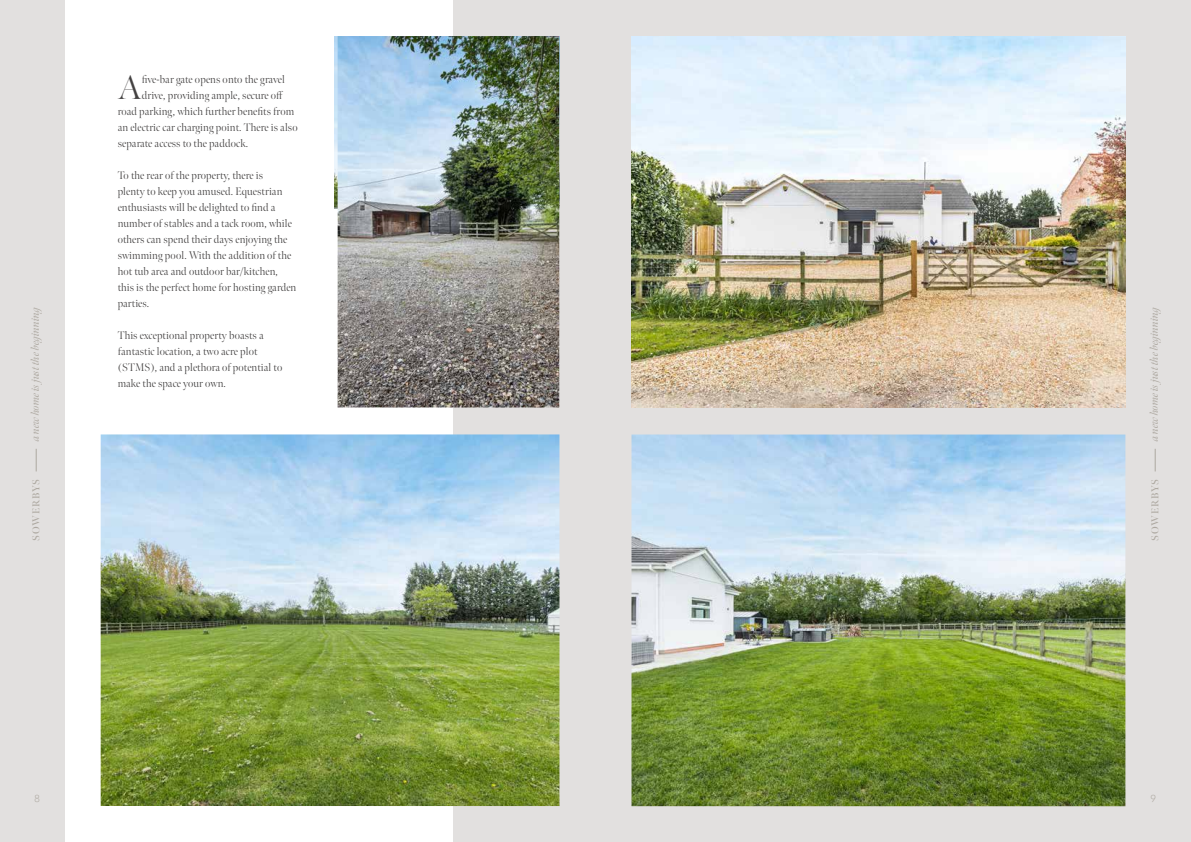
<style>
.page{position:relative;width:1191px;height:842px;background:#fff}
.page>*{position:absolute;margin:0;border:0;box-sizing:border-box;transform-origin:0 0}
.t1{font:300 34px "Meno Banner";color:#434141}
.t2{font:300 11px/16px "Meno Banner";letter-spacing:.01em;color:#434141}
.t3{font:italic 11px "Meno Banner";letter-spacing:-.01em;color:#ada8a0}
.t4{font:600 10px "Meno Banner";letter-spacing:.08em;color:#ada8a0}
.t5{font:300 10px "Quasimoda";color:#ada8a0}
</style>
<div class="page">
<div style="left:0;top:0;width:595px;height:842px;background:#e2e0df"></div>
<div style="left:595px;top:0;width:596px;height:842px;background:#e2e0df"></div>
<svg style="left:36px;top:449px;width:1px;height:22px"></svg>
<svg style="left:1155px;top:449px;width:1px;height:22px"></svg>
<div style="left:65px;top:0;width:387px;height:842px;background:#fff"></div>
<img style="left:631px;top:434px;width:494px;height:372px">
<img style="left:101px;top:434px;width:458px;height:372px">
<img style="left:631px;top:36px;width:494px;height:371px">
<img style="left:338px;top:36px;width:221px;height:371px">
<h1 class="t1" style="left:118px;top:67px;width:25px">A</h1>
<p class="t2" style="left:142px;top:71px;width:144px">five-bar gate opens onto the gravel</p>
<p class="t2" style="left:142px;top:87px;width:143px">drive, providing ample, secure off</p>
<p class="t2" style="left:118px;top:103px;width:178px">road parking, which further benefits from</p>
<p class="t2" style="left:118px;top:119px;width:181px">an electric car charging point. There is also</p>
<p class="t2" style="left:118px;top:135px;width:132px">separate access to the paddock.</p>
<p class="t2" style="left:118px;top:167px;width:180px">To the rear of the property, there is<br>plenty to keep you amused. Equestrian enthusiasts will be delighted to find a number of stables and a tack room, while others can spend their days enjoying the swimming pool. With the addition of the hot tub area and outdoor bar/kitchen, this is the perfect home for hosting garden parties.</p>
<p class="t2" style="left:118px;top:328px;width:166px">This exceptional property boasts a fantastic location, a two acre plot (STMS), and a plethora of potential to make the space your own.</p>
<p class="t3" style="left:29px;top:441px;width:138px;rotate:-90deg">a new home is just the beginning</p>
<p class="t3" style="left:1147px;top:441px;width:138px;rotate:-90deg">a new home is just the beginning</p>
<p class="t4" style="left:30px;top:541px;width:63px;rotate:-90deg">SOWERBYS</p>
<p class="t4" style="left:1149px;top:541px;width:63px;rotate:-90deg">SOWERBYS</p>
<p class="t5" style="left:35px;top:791px;width:7px">8</p>
<p class="t5" style="left:1150px;top:791px;width:7px">9</p>
</div>
